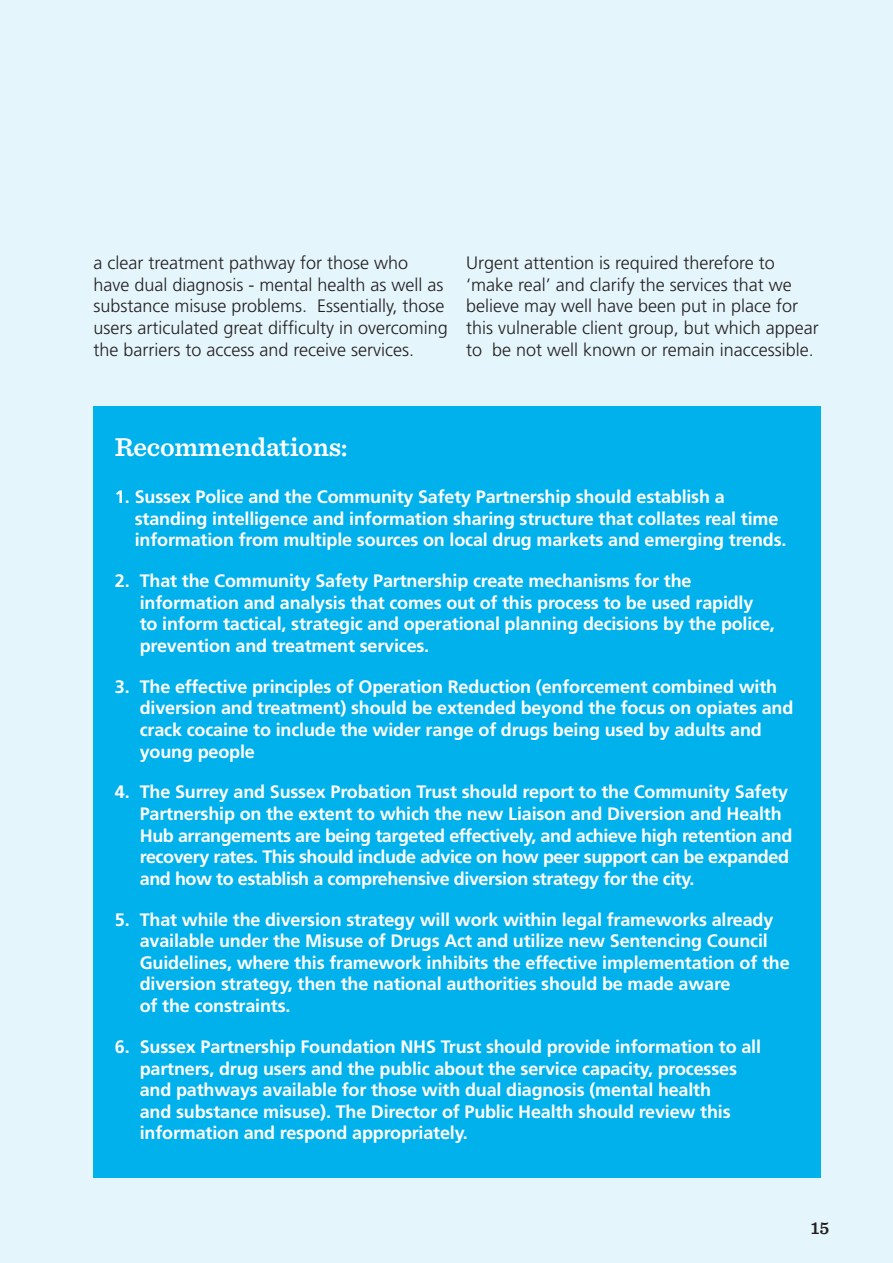
<style>
.page{position:relative;width:893px;height:1263px;background:#e4f5fb}
.page>*{position:absolute;margin:0;border:0;box-sizing:border-box;transform-origin:0 0}
.Body_text{font:600 27px "Sentinel";letter-spacing:-.01em;color:#fff}
.t1{font:700 18px/21.6px "Frutiger";letter-spacing:-.01em;color:#fff}
.t2{font:300 18px/21.6px "Frutiger";color:#231f20}
.t3{font:600 18px "Sentinel";color:#231f20}
</style>
<div class="page">
<div style="left:94px;top:406px;width:727px;height:772px;background:#00b1ec"></div>
<p class="t2" style="left:94px;top:252px;width:356px">a clear treatment pathway for those who have dual diagnosis - mental health as well as substance misuse problems. Essentially, those users articulated great difficulty in overcoming the barriers to access and receive services.</p>
<p class="t2" style="left:466px;top:252px;width:354px">Urgent attention is required therefore to ‘make real’ and clarify the services that we believe may well have been put in place for this vulnerable client group, but which appear to be not well known or remain inaccessible.</p>
<p class="Body_text" style="left:115px;top:426px;width:234px">Recommendations:</p>
<p class="t1" style="left:135px;top:486px;width:653px;text-indent:-20px">1. Sussex Police and the Community Safety Partnership should establish a standing intelligence and information sharing structure that collates real time information from multiple sources on local drug markets and emerging trends.</p>
<p class="t1" style="left:140px;top:570px;width:637px;text-indent:-25px">2. That the Community Safety Partnership create mechanisms for the information and analysis that comes out of this process to be used rapidly to inform tactical, strategic and operational planning decisions by the police, prevention and treatment services.</p>
<p class="t1" style="left:140px;top:675px;width:655px;text-indent:-25px">3. The effective principles of Operation Reduction (enforcement combined with diversion and treatment) should be extended beyond the focus on opiates and crack cocaine to include the wider range of drugs being used by adults and young people</p>
<p class="t1" style="left:140px;top:781px;width:654px;text-indent:-25px">4. The Surrey and Sussex Probation Trust should report to the Community Safety Partnership on the extent to which the new Liaison and Diversion and Health Hub arrangements are being targeted effectively, and achieve high retention and recovery rates. This should include advice on how peer support can be expanded and how to establish a comprehensive diversion strategy for the city.</p>
<p class="t1" style="left:140px;top:908px;width:651px;text-indent:-25px">5. That while the diversion strategy will work within legal frameworks already available under the Misuse of Drugs Act and utilize new Sentencing Council Guidelines, where this framework inhibits the effective implementation of the diversion strategy, then the national authorities should be made aware<br>of the constraints.</p>
<p class="t1" style="left:140px;top:1036px;width:623px;text-indent:-25px">6. Sussex Partnership Foundation NHS Trust should provide information to all partners, drug users and the public about the service capacity, processes and pathways available for those with dual diagnosis (mental health<br>and substance misuse). The Director of Public Health should review this information and respond appropriately.</p>
<p class="t3" style="left:811px;top:1214px;width:20px">15</p>
</div>
